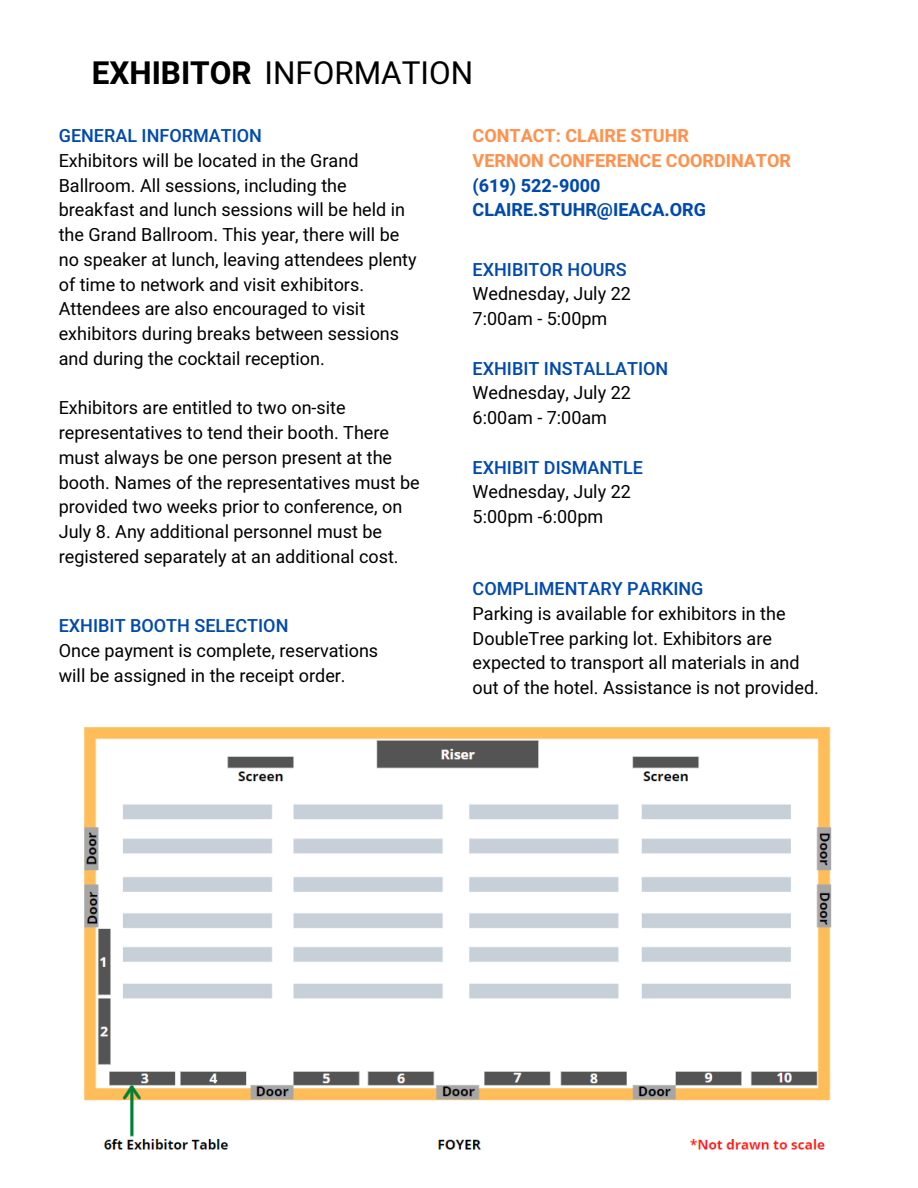
<style>
.page{position:relative;width:918px;height:1188px;background:#fff}
.page>*{position:absolute;margin:0;border:0;box-sizing:border-box;transform-origin:0 0}
.t1{font:31.5px "Heebo";color:#000}
.t2{font:18px/24.8px "Heebo";color:#000}
.t3{font:500 18px "Heebo";color:#004aad}
.t4{font:700 18px/24.8px "Heebo";color:#ff914d}
.t5{font:700 18px/24.8px "Heebo";color:#004aad}
.s1{font-weight:700}
</style>
<div class="page">
<img style="left:84px;top:727px;width:748px;height:423px">
<h1 class="t1" style="left:92px;top:51px;width:383px"><span class="s1">EXHIBITOR</span> INFORMATION</h1>
<p class="t3" style="left:59px;top:123px;width:205px">GENERAL INFORMATION</p>
<p class="t2" style="left:59px;top:149px;width:359px">Exhibitors will be located in the Grand Ballroom. All sessions, including the breakfast and lunch sessions will be held in the Grand Ballroom. This year, there will be no speaker at lunch, leaving attendees plenty of time to network and visit exhibitors.<br>Attendees are also encouraged to visit exhibitors during breaks between sessions and during the cocktail reception.</p>
<p class="t2" style="left:59px;top:396px;width:363px">Exhibitors are entitled to two on-site representatives to tend their booth. There must always be one person present at the booth. Names of the representatives must be provided two weeks prior to conference, on July 8. Any additional personnel must be registered separately at an additional cost.</p>
<p class="t3" style="left:59px;top:613px;width:231px">EXHIBIT BOOTH SELECTION</p>
<p class="t2" style="left:59px;top:639px;width:321px">Once payment is complete, reservations will be assigned in the receipt order.</p>
<p class="t4" style="left:473px;top:124px;width:320px">CONTACT: CLAIRE STUHR<br>VERNON CONFERENCE COORDINATOR</p>
<p class="t5" style="left:473px;top:174px;width:235px">(619) 522-9000<br>CLAIRE.STUHR@IEACA.ORG</p>
<p class="t3" style="left:473px;top:257px;width:156px">EXHIBITOR HOURS</p>
<p class="t2" style="left:473px;top:282px;width:160px">Wednesday, July 22<br>7:00am - 5:00pm</p>
<p class="t3" style="left:473px;top:356px;width:197px">EXHIBIT INSTALLATION</p>
<p class="t2" style="left:473px;top:381px;width:160px">Wednesday, July 22<br>6:00am - 7:00am</p>
<p class="t3" style="left:473px;top:455px;width:172px">EXHIBIT DISMANTLE</p>
<p class="t2" style="left:473px;top:480px;width:160px">Wednesday, July 22<br>5:00pm -6:00pm</p>
<p class="t3" style="left:473px;top:576px;width:232px">COMPLIMENTARY PARKING</p>
<p class="t2" style="left:473px;top:602px;width:348px">Parking is available for exhibitors in the DoubleTree parking lot. Exhibitors are expected to transport all materials in and out of the hotel. Assistance is not provided.</p>
</div>
